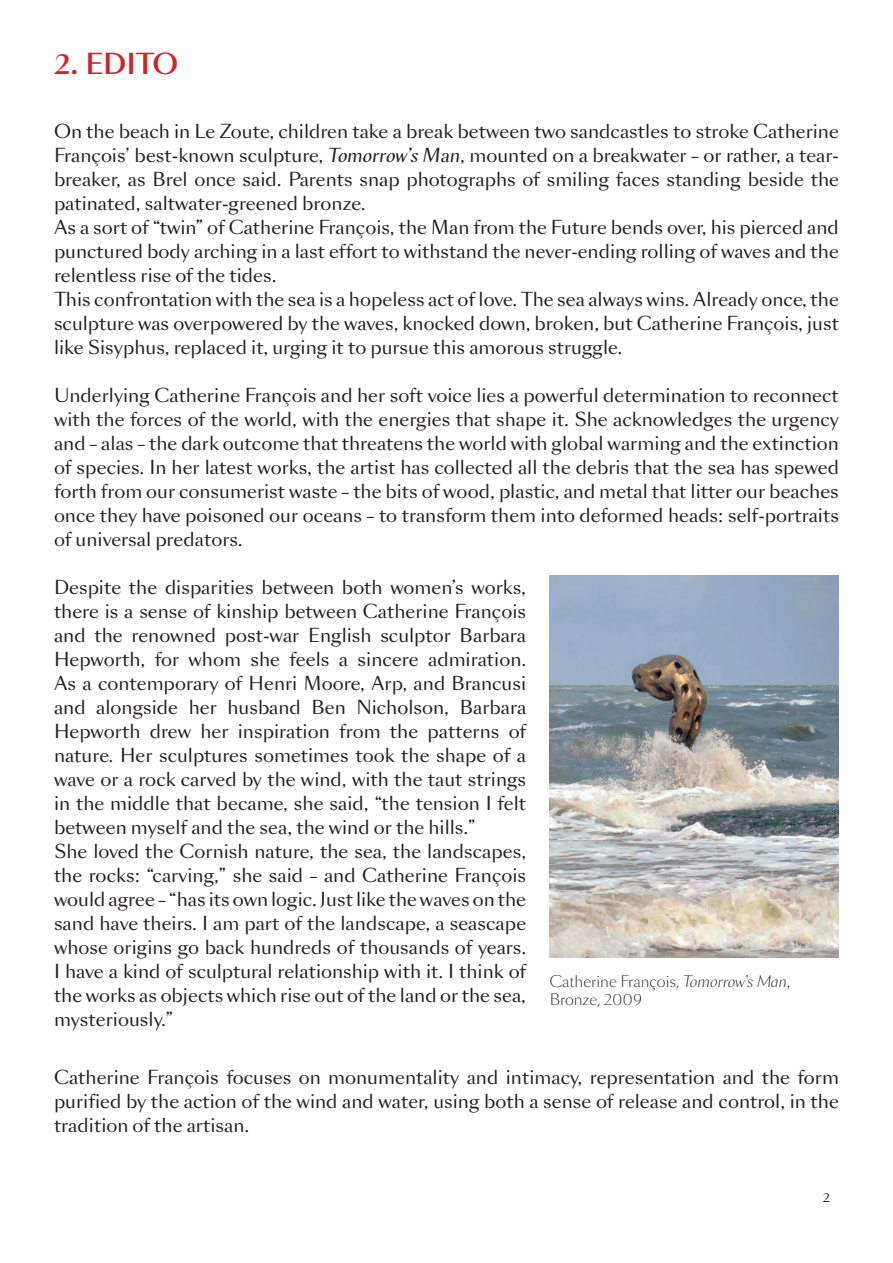
<style>
.page{position:relative;width:893px;height:1263px;background:#fff}
.page>*{position:absolute;margin:0;border:0;box-sizing:border-box;transform-origin:0 0}
.t1{font:500 27px "Sang Bleu Sans";color:#d1232a}
.t2{font:18px/24px "Sang Bleu Sans";color:#231f20}
.t3{font:300 15px/18px "Sang Bleu Sans";color:#231f20}
.t4{font:12px "Sang Bleu Sans";color:#231f20}
.s1{font-style:italic}
</style>
<div class="page">
<img style="left:550px;top:576px;width:289px;height:381px">
<h1 class="t1" style="left:54px;top:46px;width:126px">2. EDITO</h1>
<p class="t2" style="left:54px;top:119px;width:786px">On the beach in Le Zoute, children take a break between two sandcastles to stroke Catherine François’ best-known sculpture, <span class="s1">Tomorrow’s Man</span>, mounted on a breakwater – or rather, a tear&shy;breaker, as Brel once said. Parents snap photographs of smiling faces standing beside the patinated, saltwater-greened bronze.<br>As a sort of “twin” of Catherine François, the Man from the Future bends over, his pierced and punctured body arching in a last effort to withstand the never-ending rolling of waves and the relentless rise of the tides.<br>This confrontation with the sea is a hopeless act of love. The sea always wins. Already once, the sculpture was overpowered by the waves, knocked down, broken, but Catherine François, just like Sisyphus, replaced it, urging it to pursue this amorous struggle.</p>
<p class="t2" style="left:54px;top:383px;width:786px;text-align:justify">Underlying Catherine François and her soft voice lies a powerful determination to reconnect with the forces of the world, with the energies that shape it. She acknowledges the urgency and – alas – the dark outcome that threatens the world with global warming and the extinction of species. In her latest works, the artist has collected all the debris that the sea has spewed forth from our consumerist waste – the bits of wood, plastic, and metal that litter our beaches once they have poisoned our oceans – to transform them into deformed heads: self-portraits of universal predators.</p>
<p class="t2" style="left:54px;top:575px;width:474px">Despite the disparities between both women’s works, there is a sense of kinship between Catherine François and the renowned post-war English sculptor Barbara Hepworth, for whom she feels a sincere admiration.<br>As a contemporary of Henri Moore, Arp, and Brancusi and alongside her husband Ben Nicholson, Barbara Hepworth drew her inspiration from the patterns of nature. Her sculptures sometimes took the shape of a wave or a rock carved by the wind, with the taut strings in the middle that became, she said, “the tension I felt between myself and the sea, the wind or the hills.”<br>She loved the Cornish nature, the sea, the landscapes, the rocks: “carving,” she said – and Catherine François would agree – “has its own logic. Just like the waves on the sand have theirs. I am part of the landscape, a seascape whose origins go back hundreds of thousands of years.<br>I have a kind of sculptural relationship with it. I think of the works as objects which rise out of the land or the sea, mysteriously.”</p>
<p class="t3" style="left:550px;top:973px;width:242px">Catherine François, <span class="s1">Tomorrow’s Man,<br></span>Bronze, 2009</p>
<p class="t2" style="left:54px;top:1065px;width:786px;text-align:justify">Catherine François focuses on monumentality and intimacy, representation and the form purified by the action of the wind and water, using both a sense of release and control, in the tradition of the artisan.</p>
<p class="t4" style="left:823px;top:1189px;width:9px">2</p>
</div>
